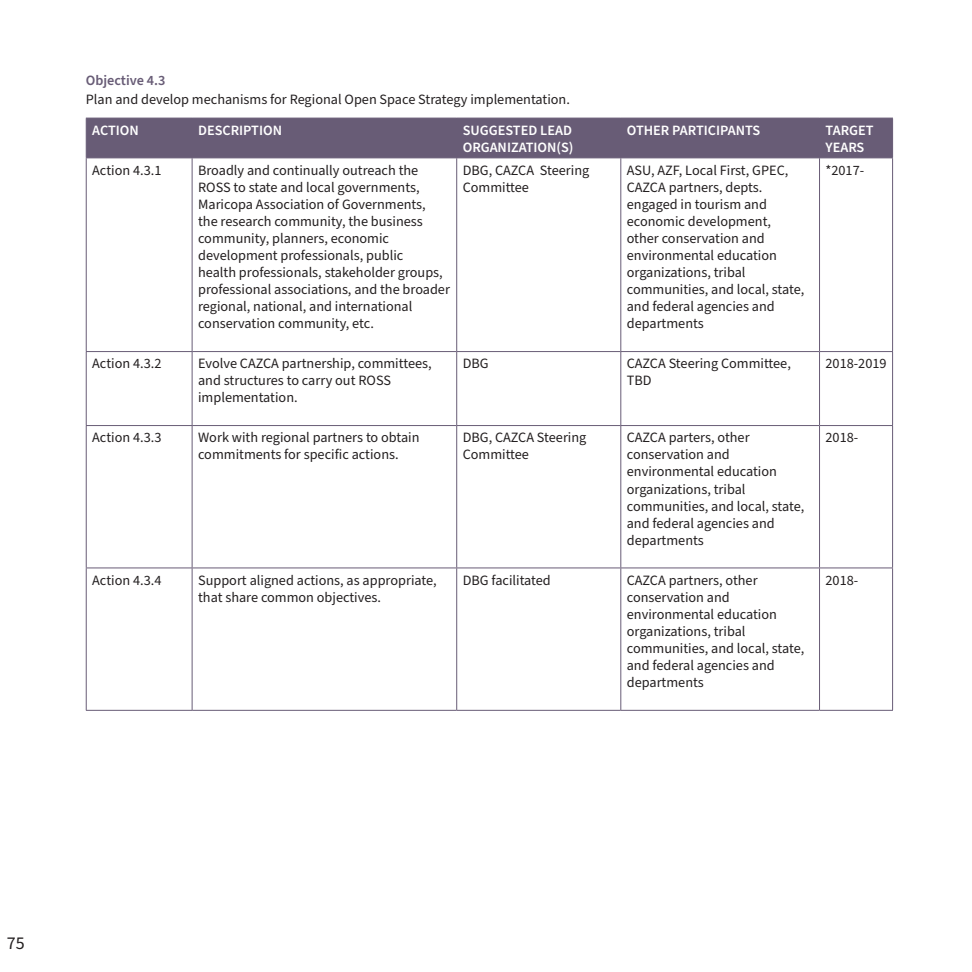
<style>
.page{position:relative;width:972px;height:972px;background:#fff}
.page>*{position:absolute;margin:0;border:0;box-sizing:border-box;transform-origin:0 0}
.t1{font:18px "Source Sans Pro";color:#231f20}
.t2{font:14.25px/17.1px "Source Sans Pro";color:#231f20}
.t3{font:600 14.25px/17.1px "Source Sans Pro";color:#fff}
.t4{font:600 14.25px "Source Sans Pro";color:#685c76}
</style>
<div class="page">
<div style="left:87px;top:119px;width:805px;height:39px;background:#685c76"></div>
<hr style="left:86px;top:118px;width:106px;height:1px;background:#685c76">
<hr style="left:86px;top:118px;width:1px;height:40px;background:#685c76">
<hr style="left:86px;top:568px;width:1px;height:142px;background:#685c76">
<hr style="left:86px;top:710px;width:106px;height:1px;background:#685c76">
<hr style="left:192px;top:118px;width:265px;height:1px;background:#685c76">
<hr style="left:192px;top:118px;width:1px;height:40px;background:#685c76">
<hr style="left:192px;top:158px;width:1px;height:193px;background:#685c76">
<hr style="left:192px;top:352px;width:1px;height:73px;background:#685c76">
<hr style="left:192px;top:426px;width:1px;height:142px;background:#685c76">
<hr style="left:192px;top:568px;width:1px;height:142px;background:#685c76">
<hr style="left:192px;top:710px;width:265px;height:1px;background:#685c76">
<hr style="left:457px;top:118px;width:164px;height:1px;background:#685c76">
<hr style="left:456px;top:118px;width:1px;height:40px;background:#685c76">
<hr style="left:456px;top:158px;width:1px;height:193px;background:#685c76">
<hr style="left:456px;top:352px;width:1px;height:73px;background:#685c76">
<hr style="left:456px;top:426px;width:1px;height:142px;background:#685c76">
<hr style="left:456px;top:568px;width:1px;height:142px;background:#685c76">
<hr style="left:457px;top:710px;width:164px;height:1px;background:#685c76">
<hr style="left:621px;top:118px;width:199px;height:1px;background:#685c76">
<hr style="left:620px;top:118px;width:1px;height:40px;background:#685c76">
<hr style="left:620px;top:158px;width:1px;height:193px;background:#685c76">
<hr style="left:620px;top:352px;width:1px;height:73px;background:#685c76">
<hr style="left:620px;top:426px;width:1px;height:142px;background:#685c76">
<hr style="left:620px;top:568px;width:1px;height:142px;background:#685c76">
<hr style="left:621px;top:710px;width:199px;height:1px;background:#685c76">
<hr style="left:820px;top:118px;width:73px;height:1px;background:#685c76">
<hr style="left:819px;top:118px;width:1px;height:40px;background:#685c76">
<hr style="left:892px;top:118px;width:1px;height:40px;background:#685c76">
<hr style="left:819px;top:158px;width:1px;height:193px;background:#685c76">
<hr style="left:819px;top:352px;width:1px;height:73px;background:#685c76">
<hr style="left:819px;top:426px;width:1px;height:142px;background:#685c76">
<hr style="left:819px;top:568px;width:1px;height:142px;background:#685c76">
<hr style="left:892px;top:568px;width:1px;height:142px;background:#685c76">
<hr style="left:820px;top:710px;width:73px;height:1px;background:#685c76">
<hr style="left:86px;top:158px;width:106px;height:1px;background:#685c76">
<hr style="left:86px;top:158px;width:1px;height:193px;background:#685c76">
<hr style="left:192px;top:158px;width:265px;height:1px;background:#685c76">
<hr style="left:457px;top:158px;width:164px;height:1px;background:#685c76">
<hr style="left:621px;top:158px;width:199px;height:1px;background:#685c76">
<hr style="left:820px;top:158px;width:73px;height:1px;background:#685c76">
<hr style="left:892px;top:158px;width:1px;height:193px;background:#685c76">
<hr style="left:86px;top:351px;width:106px;height:1px;background:#685c76">
<hr style="left:86px;top:352px;width:1px;height:73px;background:#685c76">
<hr style="left:192px;top:351px;width:265px;height:1px;background:#685c76">
<hr style="left:457px;top:351px;width:164px;height:1px;background:#685c76">
<hr style="left:621px;top:351px;width:199px;height:1px;background:#685c76">
<hr style="left:820px;top:351px;width:73px;height:1px;background:#685c76">
<hr style="left:892px;top:352px;width:1px;height:73px;background:#685c76">
<hr style="left:86px;top:425px;width:106px;height:1px;background:#685c76">
<hr style="left:86px;top:426px;width:1px;height:142px;background:#685c76">
<hr style="left:192px;top:425px;width:265px;height:1px;background:#685c76">
<hr style="left:457px;top:425px;width:164px;height:1px;background:#685c76">
<hr style="left:621px;top:425px;width:199px;height:1px;background:#685c76">
<hr style="left:820px;top:425px;width:73px;height:1px;background:#685c76">
<hr style="left:892px;top:426px;width:1px;height:142px;background:#685c76">
<hr style="left:86px;top:568px;width:106px;height:1px;background:#685c76">
<hr style="left:192px;top:568px;width:265px;height:1px;background:#685c76">
<hr style="left:457px;top:568px;width:164px;height:1px;background:#685c76">
<hr style="left:621px;top:568px;width:199px;height:1px;background:#685c76">
<hr style="left:820px;top:568px;width:73px;height:1px;background:#685c76">
<p class="t4" style="left:86px;top:71px;width:81px">Objective 4.3</p>
<p class="t2" style="left:86px;top:91px;width:486px">Plan and develop mechanisms for Regional Open Space Strategy implementation.</p>
<p class="t3" style="left:92px;top:122px;width:48px">ACTION</p>
<p class="t3" style="left:198px;top:122px;width:85px">DESCRIPTION</p>
<p class="t3" style="left:463px;top:122px;width:112px">SUGGESTED LEAD<br>ORGANIZATION(S)</p>
<p class="t3" style="left:627px;top:122px;width:135px">OTHER PARTICIPANTS</p>
<p class="t3" style="left:826px;top:122px;width:50px">TARGET<br>YEARS</p>
<p class="t2" style="left:92px;top:162px;width:71px">Action 4.3.1</p>
<p class="t2" style="left:198px;top:162px;width:253px">Broadly and continually outreach the ROSS to state and local governments, Maricopa Association of Governments,<br>the research community, the business community, planners, economic development professionals, public<br>health professionals, stakeholder groups, professional associations, and the broader regional, national, and international conservation community, etc.</p>
<p class="t2" style="left:463px;top:162px;width:128px">DBG, CAZCA Steering<br>Committee</p>
<p class="t2" style="left:627px;top:162px;width:179px">ASU, AZF, Local First, GPEC,<br>CAZCA partners, depts. engaged in tourism and economic development, other conservation and environmental education organizations, tribal communities, and local, state, and federal agencies and departments</p>
<p class="t2" style="left:826px;top:162px;width:40px">*2017-</p>
<p class="t2" style="left:92px;top:355px;width:71px">Action 4.3.2</p>
<p class="t2" style="left:198px;top:355px;width:235px">Evolve CAZCA partnership, committees, and structures to carry out ROSS implementation.</p>
<p class="t2" style="left:463px;top:355px;width:27px">DBG</p>
<p class="t2" style="left:627px;top:355px;width:166px">CAZCA Steering Committee,<br>TBD</p>
<p class="t2" style="left:826px;top:355px;width:63px">2018-2019</p>
<p class="t2" style="left:92px;top:429px;width:71px">Action 4.3.3</p>
<p class="t2" style="left:198px;top:429px;width:223px">Work with regional partners to obtain commitments for specific actions.</p>
<p class="t2" style="left:463px;top:429px;width:125px">DBG, CAZCA Steering<br>Committee</p>
<p class="t2" style="left:627px;top:429px;width:179px">CAZCA parters, other conservation and environmental education organizations, tribal communities, and local, state, and federal agencies and departments</p>
<p class="t2" style="left:826px;top:429px;width:34px">2018-</p>
<p class="t2" style="left:92px;top:572px;width:71px">Action 4.3.4</p>
<p class="t2" style="left:198px;top:572px;width:240px">Support aligned actions, as appropriate, that share common objectives.</p>
<p class="t2" style="left:463px;top:572px;width:90px">DBG facilitated</p>
<p class="t2" style="left:627px;top:572px;width:179px">CAZCA partners, other conservation and environmental education organizations, tribal communities, and local, state, and federal agencies and departments</p>
<p class="t2" style="left:826px;top:572px;width:34px">2018-</p>
<p class="t1" style="left:7px;top:931px;width:19px">75</p>
</div>
